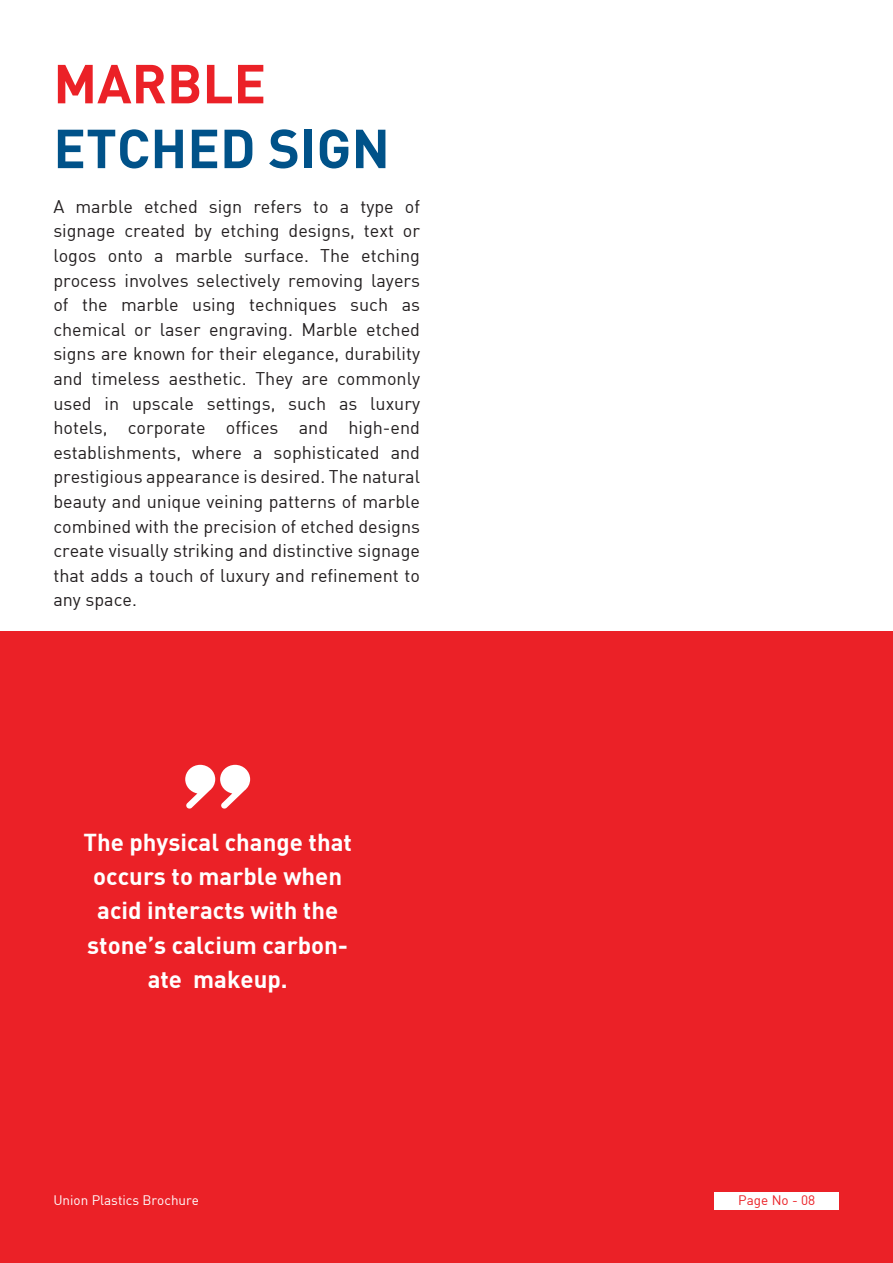
<style>
.page{position:relative;width:893px;height:1263px;background:#fff}
.page>*{position:absolute;margin:0;border:0;box-sizing:border-box;transform-origin:0 0}
.t1{font:54px "DIN Bold";color:#005289}
.t2{font:54px "DIN Bold";color:#eb2127}
.t3{font:24px/34.5px "DIN Bold";color:#fff;text-align:center}
.t4{font:18px/24.6px "DIN";color:#231f20;text-align:justify}
.t5{font:13.5px "DIN";color:#fff}
.t6{font:13.5px "DIN";color:#eb2127}
</style>
<div class="page">
<div style="left:0;top:631px;width:892px;height:632px;background:#eb2127"></div>
<svg style="left:185px;top:765px;width:65px;height:44px"></svg>
<div style="left:714px;top:1192px;width:124px;height:18px;background:#fff"></div>
<h1 class="t2" style="left:53px;top:49px;width:214px">MARBLE</h1>
<h1 class="t1" style="left:53px;top:113px;width:338px">ETCHED SIGN</h1>
<p class="t4" style="left:53px;top:194px;width:368px">A marble etched sign refers to a type of signage created by etching designs, text or logos onto a marble surface. The etching process involves selectively removing layers of the marble using techniques such as chemical or laser engraving. Marble etched signs are known for their elegance, durability and timeless aesthetic. They are commonly used in upscale settings, such as luxury hotels, corporate offices and high-end establishments, where a sophisticated and prestigious appearance is desired. The natural beauty and unique veining patterns of marble combined with the precision of etched designs create visually striking and distinctive signage that adds a touch of luxury and refinement to any space.</p>
<h2 class="t3" style="left:83px;top:823px;width:270px">The physical change that occurs to marble when acid interacts with the stone’s calcium carbon&shy;ate makeup.</h2>
<p class="t5" style="left:53px;top:1191px;width:147px">Union Plastics Brochure</p>
<p class="t6" style="left:738px;top:1191px;width:79px">Page No - 08</p>
</div>
